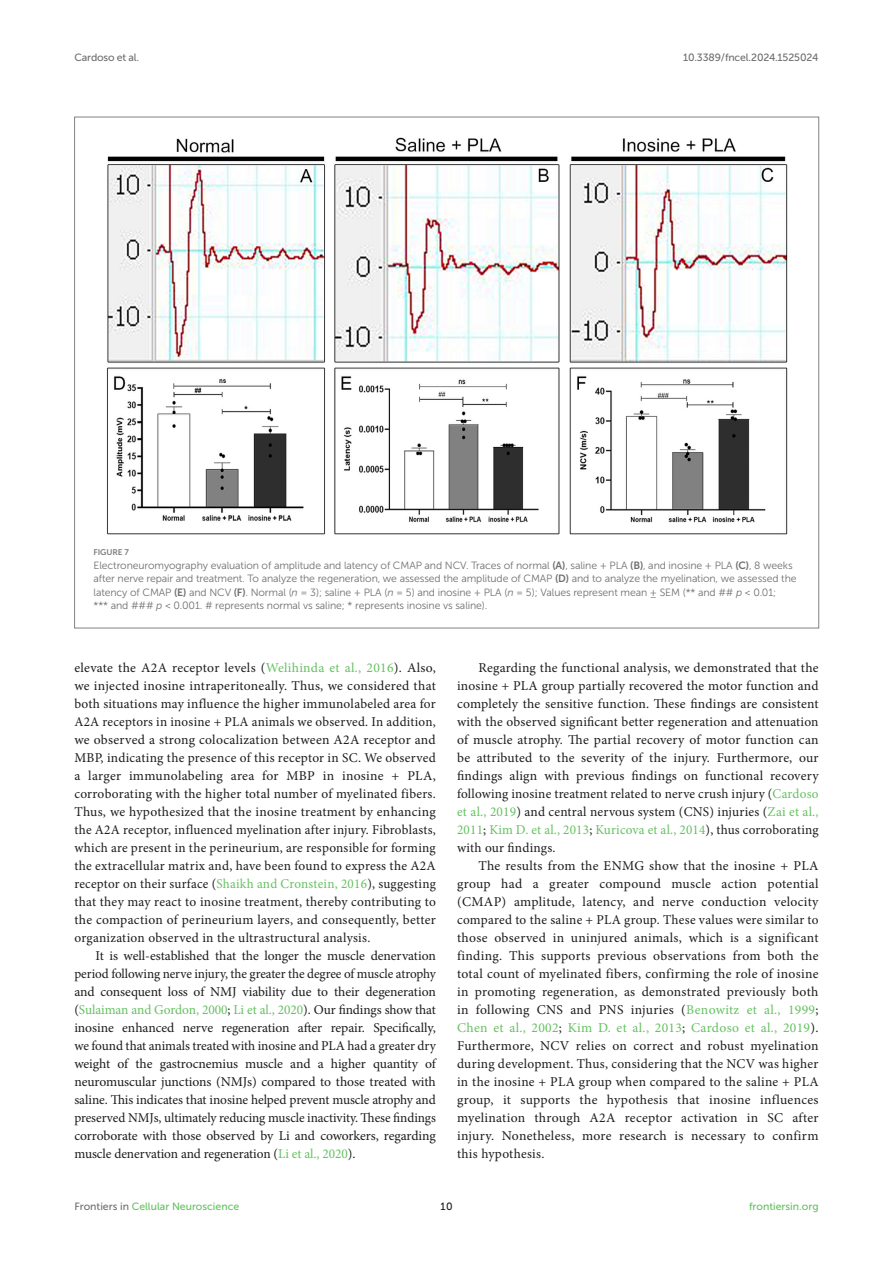
<style>
.page{position:relative;width:893px;height:1263px;background:#fff}
.page>*{position:absolute;margin:0;border:0;box-sizing:border-box;transform-origin:0 0}
.TEXT{font:13.5px/18px "Minion Pro";letter-spacing:.015em;color:#1b1c1b;text-align:justify}
.FIG_LEG{font:10.5px/13.5px "Museo Sans 300";letter-spacing:-.01em;color:#706f70}
.t1{font:10.5px "Museo Sans 500";color:#65c161}
.t2{font:10.5px "Museo Sans 500";letter-spacing:-.015em;color:#706f70}
.t3{font:10.5px "Museo Sans 500";color:#1b1c1b}
.FIG_HD{font:8.25px "Museo Sans 700";letter-spacing:-.01em;color:#7e7f7f}
.s1{font-family:"Museo Sans 700"}
.s2{font-style:italic}
.s3{color:#65c161}
.s4{color:#706f70}
</style>
<div class="page">
<img style="left:106px;top:137px;width:682px;height:398px">
<p class="t2" style="left:74px;top:51px;width:66px">Cardoso et al.</p>
<p class="t2" style="left:683px;top:51px;width:137px">10.3389/fncel.2024.1525024</p>
<p class="FIG_HD" style="left:94px;top:548px;width:37px">FIGURE 7</p>
<p class="FIG_LEG" style="left:94px;top:558px;width:705px">Electroneuromyography evaluation of amplitude and latency of CMAP and NCV. Traces of normal <span class="s1">(A)</span>, saline + PLA <span class="s1">(B)</span>, and inosine + PLA <span class="s1">(C)</span>, 8 weeks after nerve repair and treatment. To analyze the regeneration, we assessed the amplitude of CMAP <span class="s1">(D)</span> and to analyze the myelination, we assessed the latency of CMAP <span class="s1">(E)</span> and NCV <span class="s1">(F)</span>. Normal (<span class="s2">n</span> = 3); saline + PLA (<span class="s2">n</span> = 5) and inosine + PLA (<span class="s2">n</span> = 5); Values represent mean ± SEM (** and ## <span class="s2">p</span> &lt; 0.01;<br>*** and ### <span class="s2">p</span> &lt; 0.001. # represents normal vs saline; * represents inosine vs saline).</p>
<p class="TEXT" style="left:74px;top:659px;width:363px">elevate the A2A receptor levels (<span class="s3">Welihinda et al., 2016</span>). Also, we injected inosine intraperitoneally. Thus, we considered that both situations may influence the higher immunolabeled area for A2A receptors in inosine + PLA animals we observed. In addition, we observed a strong colocalization between A2A receptor and MBP, indicating the presence of this receptor in SC. We observed a larger immunolabeling area for MBP in inosine + PLA, corroborating with the higher total number of myelinated fibers.<br>Thus, we hypothesized that the inosine treatment by enhancing the A2A receptor, influenced myelination after injury. Fibroblasts, which are present in the perineurium, are responsible for forming the extracellular matrix and, have been found to express the A2A receptor on their surface (<span class="s3">Shaikh and Cronstein, 2016</span>), suggesting that they may react to inosine treatment, thereby contributing to the compaction of perineurium layers, and consequently, better organization observed in the ultrastructural analysis.</p>
<p class="TEXT" style="left:74px;top:947px;width:363px;text-indent:21px">It is well-established that the longer the muscle denervation period following nerve injury, the greater the degree of muscle atrophy and consequent loss of NMJ viability due to their degeneration (<span class="s3">Sulaiman and Gordon, 2000</span>; <span class="s3">Li et al., 2020</span>). Our findings show that inosine enhanced nerve regeneration after repair. Specifically, we found that animals treated with inosine and PLA had a greater dry weight of the gastrocnemius muscle and a higher quantity of neuromuscular junctions (NMJs) compared to those treated with saline. This indicates that inosine helped prevent muscle atrophy and preserved NMJs, ultimately reducing muscle inactivity. These findings corroborate with those observed by Li and coworkers, regarding muscle denervation and regeneration (<span class="s3">Li et al., 2020</span>).</p>
<p class="TEXT" style="left:457px;top:659px;width:363px;text-indent:21px">Regarding the functional analysis, we demonstrated that the inosine + PLA group partially recovered the motor function and completely the sensitive function. These findings are consistent with the observed significant better regeneration and attenuation of muscle atrophy. The partial recovery of motor function can be attributed to the severity of the injury. Furthermore, our findings align with previous findings on functional recovery following inosine treatment related to nerve crush injury (<span class="s3">Cardoso et al., 2019</span>) and central nervous system (CNS) injuries (<span class="s3">Zai et al., 2011</span>; <span class="s3">Kim D. et al., 2013</span>; <span class="s3">Kuricova et al., 2014</span>), thus corroborating with our findings.</p>
<p class="TEXT" style="left:457px;top:857px;width:363px;text-indent:21px">The results from the ENMG show that the inosine + PLA group had a greater compound muscle action potential (CMAP) amplitude, latency, and nerve conduction velocity compared to the saline + PLA group. These values were similar to those observed in uninjured animals, which is a significant finding. This supports previous observations from both the total count of myelinated fibers, confirming the role of inosine in promoting regeneration, as demonstrated previously both in following CNS and PNS injuries (<span class="s3">Benowitz et al., 1999</span>; <span class="s3">Chen et al., 2002</span>; <span class="s3">Kim D. et al., 2013</span>; <span class="s3">Cardoso et al., 2019</span>).<br>Furthermore, NCV relies on correct and robust myelination during development. Thus, considering that the NCV was higher in the inosine + PLA group when compared to the saline + PLA group, it supports the hypothesis that inosine influences myelination through A2A receptor activation in SC after injury. Nonetheless, more research is necessary to confirm this hypothesis.</p>
<p class="t1" style="left:74px;top:1200px;width:166px"><span class="s4">Frontiers in</span> Cellular Neuroscience</p>
<p class="t3" style="left:440px;top:1200px;width:14px">10</p>
<p class="t1" style="left:749px;top:1200px;width:71px">frontiersin.org</p>
</div>
